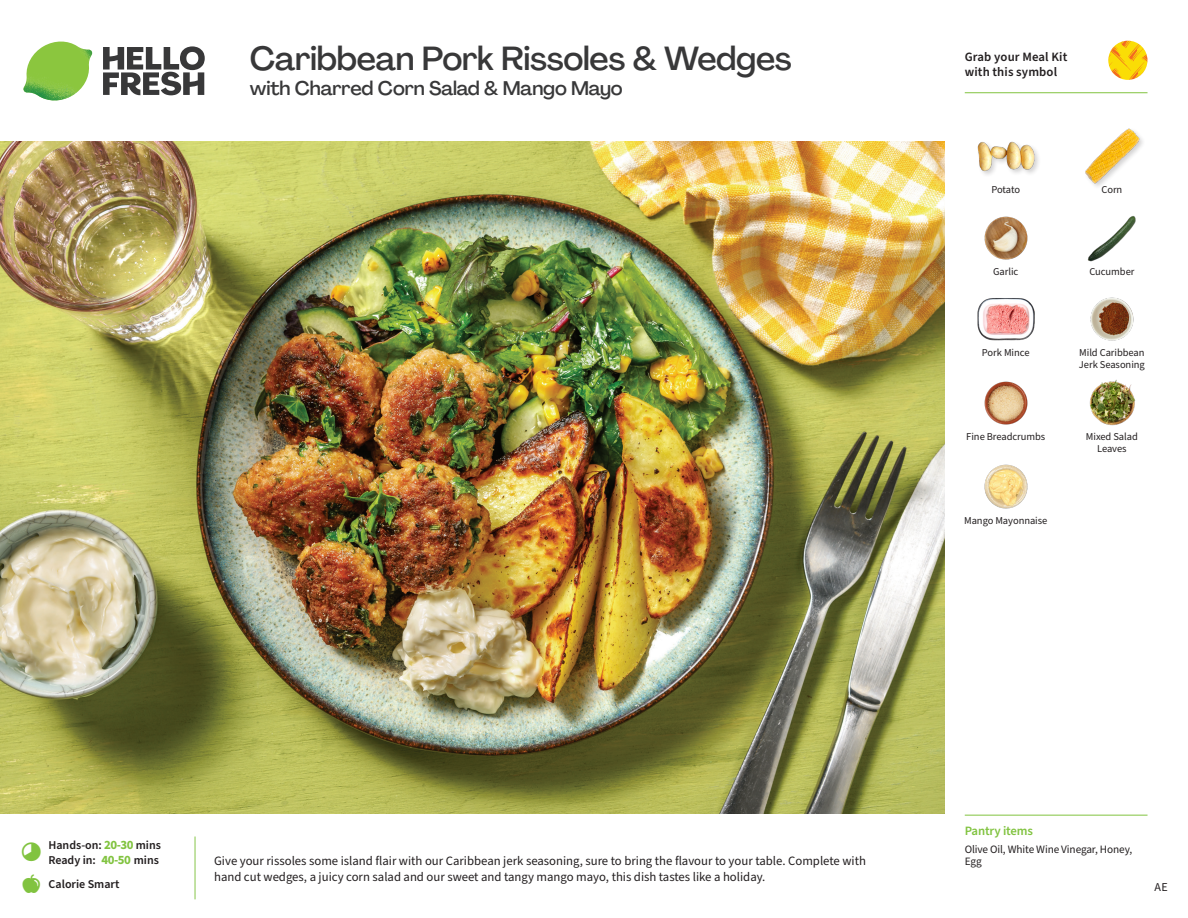
<style>
.page{position:relative;width:1188px;height:918px;background:#fff}
.page>*{position:absolute;margin:0;border:0;box-sizing:border-box;transform-origin:0 0}
._15_Titel_UK{font:500 33px "Agrandir";letter-spacing:-.01em;color:#383839}
._15_Titel_UK-2{font:500 19.5px "Agrandir";letter-spacing:-.01em;color:#383839}
.Step_6_Text_AU{font:12.75px/16.5px "Source Sans Pro";color:#231f20}
.t1{font:600 12.75px/15px "Source Sans Pro";letter-spacing:.01em;color:#231f20}
._04_Headers_Front{font:600 12.75px "Source Sans Pro";letter-spacing:-.01em;color:#81c340}
._04_Intro{font:600 12px "Source Sans Pro";color:#231f20}
.t2{font:12px "Source Sans Pro";color:#231f20}
._05_Pantry{font:11.25px/12px "Source Sans Pro";letter-spacing:-.01em;color:#231f20}
._18_FRONT_ingredient{font:10.5px/12px "Source Sans Pro";letter-spacing:-.005em;color:#231f20}
.s1{font-weight:700;font-size:12.75px;color:#81c340}
</style>
<div class="page">
<svg style="left:103px;top:46px;width:102px;height:49px"></svg>
<img style="left:23px;top:42px;width:69px;height:59px">
<img style="left:0;top:142px;width:945px;height:672px">
<img style="left:1090px;top:297px;width:44px;height:44px">
<img style="left:1089px;top:379px;width:47px;height:47px">
<img style="left:984px;top:381px;width:44px;height:44px">
<img style="left:984px;top:464px;width:44px;height:45px">
<img style="left:977px;top:298px;width:57px;height:43px">
<img style="left:984px;top:216px;width:44px;height:44px">
<img style="left:1087px;top:216px;width:49px;height:46px">
<div style="left:976px;top:141px;width:65px;height:37px;background:#231f20;opacity:.2"></div>
<img style="left:977px;top:141px;width:57px;height:37px">
<img style="left:1085px;top:128px;width:56px;height:57px">
<svg style="left:1091px;top:40px;width:57px;height:54px"></svg>
<hr style="left:965px;top:815px;width:183px;height:1px;background:#81c340">
<hr style="left:965px;top:92px;width:183px;height:1px;background:#81c340">
<p class="_15_Titel_UK" style="left:250px;top:38px;width:544px">Caribbean Pork Rissoles &amp; Wedges</p>
<p class="_15_Titel_UK-2" style="left:250px;top:76px;width:374px">with Charred Corn Salad &amp; Mango Mayo</p>
<p class="t1" style="left:965px;top:50px;width:104px">Grab your Meal Kit with this symbol</p>
<p class="_18_FRONT_ingredient" style="left:992px;top:183px;width:30px">Potato</p>
<p class="_18_FRONT_ingredient" style="left:1101px;top:183px;width:22px">Corn</p>
<p class="_18_FRONT_ingredient" style="left:993px;top:266px;width:27px">Garlic</p>
<p class="_18_FRONT_ingredient" style="left:1089px;top:266px;width:47px">Cucumber</p>
<p class="_18_FRONT_ingredient" style="left:982px;top:347px;width:49px">Pork Mince</p>
<p class="_18_FRONT_ingredient" style="left:1079px;top:347px;width:67px">Mild Caribbean<br>Jerk Seasoning</p>
<p class="_18_FRONT_ingredient" style="left:966px;top:431px;width:80px">Fine Breadcrumbs</p>
<p class="_18_FRONT_ingredient" style="left:1086px;top:431px;width:54px;text-align:center">Mixed Salad<br>Leaves</p>
<p class="_18_FRONT_ingredient" style="left:964px;top:515px;width:85px">Mango Mayonnaise</p>
<p class="_04_Intro" style="left:48px;top:837px;width:114px">Hands-on: <span class="s1">20-30</span> mins</p>
<p class="_04_Intro" style="left:48px;top:852px;width:112px">Ready in: <span class="s1">40-50</span> mins</p>
<p class="_04_Intro" style="left:49px;top:876px;width:72px">Calorie Smart</p>
<p class="Step_6_Text_AU" style="left:214px;top:852px;width:653px">Give your rissoles some island flair with our Caribbean jerk seasoning, sure to bring the flavour to your table. Complete with hand cut wedges, a juicy corn salad and our sweet and tangy mango mayo, this dish tastes like a holiday.</p>
<p class="_04_Headers_Front" style="left:965px;top:822px;width:70px">Pantry items</p>
<p class="_05_Pantry" style="left:965px;top:844px;width:169px">Olive Oil, White Wine Vinegar, Honey,<br>Egg</p>
<p class="t2" style="left:1155px;top:879px;width:15px">AE</p>
</div>
